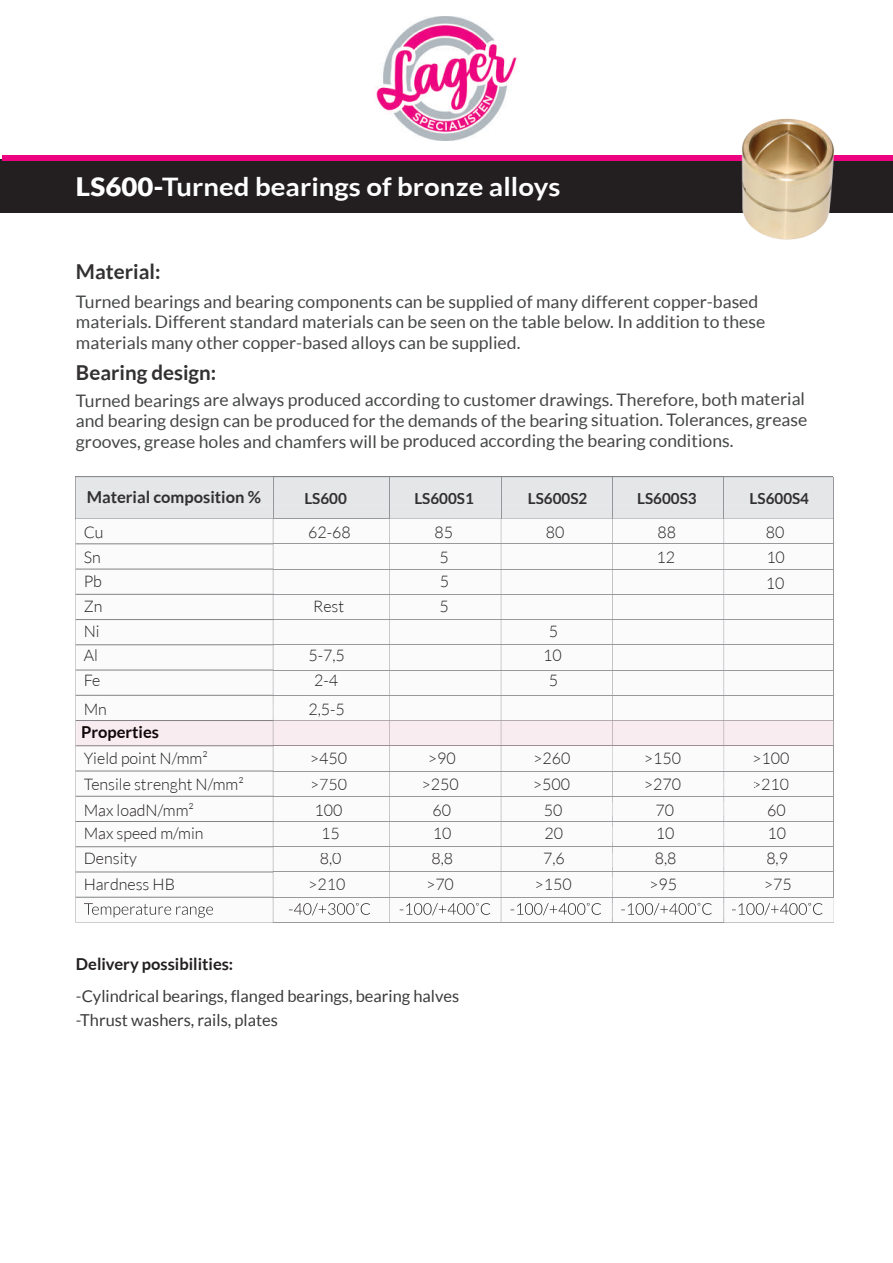
<style>
.page{position:relative;width:893px;height:1263px;background:#fff}
.page>*{position:absolute;margin:0;border:0;box-sizing:border-box;transform-origin:0 0}
.t1{font:700 25.5px "Lato";letter-spacing:.005em;color:#fff;scale:1.08 1}
.t2{font:700 20.55px "Lato";color:#323031}
.t3{font:17.25px/20.7px "Lato";color:#454647}
.t4{font:16.5px/24px "Lato";color:#3d3c3c}
.t5{font:700 16.5px "Lato";color:#231f20}
.t6{font:700 16.5px "Lato";color:#272425}
.t7{font:700 16.5px "Lato";color:#0b0907}
.t8{font:300 16.05px/25.2px "Lato";color:#242021}
.t9{font:300 16.05px/24.6px "Lato";color:#231f20}
.t10{font:700 15.15px "Lato";color:#272425}
.t11{font:700 15.15px "Lato";color:#231f20}
.s1{font-weight:900}
</style>
<div class="page">
<div style="left:1px;top:160px;width:892px;height:53px;background:#231f20"></div>
<div style="left:2px;top:156px;width:891px;height:5px;background:#ed0280"></div>
<svg style="left:76px;top:477px;width:758px;height:446px"></svg>
<img style="left:375px;top:16px;width:142px;height:124px">
<img style="left:686px;top:118px;width:201px;height:122px">
<div style="left:77px;top:720px;width:756px;height:26px;background:#f8ecf0"></div>
<div style="left:75px;top:477px;width:758px;height:41px;background:#e4e6e7"></div>
<h1 class="t1" style="left:76px;top:172px;width:450px"><span class="s1">LS600-</span>Turned bearings of bronze alloys</h1>
<p class="t2" style="left:76px;top:260px;width:86px">Material:</p>
<p class="t3" style="left:76px;top:291px;width:691px">Turned bearings and bearing components can be supplied of many different copper-based materials. Different standard materials can be seen on the table below. In addition to these materials many other copper-based alloys can be supplied.</p>
<p class="t2" style="left:76px;top:361px;width:142px">Bearing design:</p>
<p class="t3" style="left:76px;top:389px;width:733px">Turned bearings are always produced according to customer drawings. Therefore, both material and bearing design can be produced for the demands of the bearing situation. Tolerances, grease grooves, grease holes and chamfers will be produced according the bearing conditions.</p>
<p class="t6" style="left:87px;top:487px;width:176px">Material composition %</p>
<p class="t10" style="left:528px;top:490px;width:61px">LS600S2</p>
<p class="t10" style="left:637px;top:490px;width:61px">LS600S3</p>
<p class="t10" style="left:750px;top:490px;width:61px">LS600S4</p>
<p class="t10" style="left:304px;top:490px;width:44px">LS600</p>
<p class="t10" style="left:414px;top:490px;width:61px">LS600S1</p>
<p class="t11" style="left:312px;top:490px;width:43px">B-6 0</p>
<p class="t11" style="left:421px;top:490px;width:60px">B-600S1</p>
<p class="t11" style="left:523px;top:490px;width:68px">LB-600S2</p>
<p class="t11" style="left:631px;top:490px;width:25px">LB-</p>
<p class="t11" style="left:742px;top:490px;width:25px">LB-</p>
<p class="t9" style="left:84px;top:520px;width:21px">Cu</p>
<p class="t9" style="left:308px;top:520px;width:44px">62-68</p>
<p class="t9" style="left:434px;top:520px;width:20px">85</p>
<p class="t9" style="left:546px;top:520px;width:20px">80</p>
<p class="t9" style="left:657px;top:520px;width:20px">88</p>
<p class="t9" style="left:766px;top:520px;width:20px">80</p>
<p class="t9" style="left:84px;top:545px;width:20px">Sn<br>Pb</p>
<p class="t9" style="left:440px;top:545px;width:11px">5</p>
<p class="t9" style="left:656px;top:545px;width:20px">12</p>
<p class="t9" style="left:766px;top:545px;width:20px">10</p>
<p class="t9" style="left:440px;top:594px;width:11px">5</p>
<p class="t9" style="left:440px;top:569px;width:11px">5</p>
<p class="t9" style="left:766px;top:571px;width:20px">10</p>
<p class="t9" style="left:84px;top:594px;width:20px">Zn</p>
<p class="t9" style="left:313px;top:594px;width:32px">Rest</p>
<p class="t9" style="left:84px;top:619px;width:17px">Ni</p>
<p class="t9" style="left:549px;top:619px;width:11px">5</p>
<p class="t9" style="left:84px;top:643px;width:16px">Al</p>
<p class="t9" style="left:308px;top:643px;width:38px">5-7,5</p>
<p class="t9" style="left:543px;top:643px;width:20px">10</p>
<p class="t9" style="left:84px;top:668px;width:18px">Fe</p>
<p class="t9" style="left:314px;top:668px;width:25px">2-4</p>
<p class="t9" style="left:549px;top:668px;width:11px">5</p>
<p class="t8" style="left:84px;top:696px;width:25px">Mn</p>
<p class="t7" style="left:81px;top:723px;width:79px">Properties</p>
<p class="t8" style="left:308px;top:696px;width:38px">2,5-5</p>
<p class="t9" style="left:84px;top:746px;width:126px">Yield point N/mm²</p>
<p class="t9" style="left:310px;top:746px;width:39px">&gt;450</p>
<p class="t9" style="left:428px;top:746px;width:29px">&gt;90</p>
<p class="t9" style="left:533px;top:746px;width:39px">&gt;260</p>
<p class="t9" style="left:644px;top:746px;width:39px">&gt;150</p>
<p class="t8" style="left:752px;top:745px;width:39px">&gt;100</p>
<p class="t8" style="left:84px;top:772px;width:161px">Tensile strenght N/mm²<br>Max loadN/mm²</p>
<p class="t8" style="left:84px;top:821px;width:121px">Max speed m/min<br>Density<br>Hardness HB</p>
<p class="t8" style="left:310px;top:772px;width:39px">&gt;750</p>
<p class="t9" style="left:422px;top:772px;width:39px">&gt;250</p>
<p class="t9" style="left:533px;top:772px;width:39px">&gt;500</p>
<p class="t8" style="left:315px;top:797px;width:29px">100</p>
<p class="t8" style="left:432px;top:797px;width:20px">60</p>
<p class="t8" style="left:544px;top:797px;width:20px">50</p>
<p class="t8" style="left:321px;top:821px;width:20px">15</p>
<p class="t8" style="left:433px;top:821px;width:20px">10</p>
<p class="t8" style="left:544px;top:821px;width:20px">20</p>
<p class="t8" style="left:320px;top:846px;width:23px">8,0</p>
<p class="t8" style="left:431px;top:846px;width:23px">8,8</p>
<p class="t8" style="left:543px;top:846px;width:23px">7,6</p>
<p class="t8" style="left:308px;top:871px;width:39px">&gt;210</p>
<p class="t8" style="left:426px;top:871px;width:29px">&gt;70</p>
<p class="t8" style="left:534px;top:871px;width:39px">&gt;150</p>
<p class="t5" style="left:76px;top:954px;width:159px">Delivery possibilities:</p>
<p class="t4" style="left:76px;top:984px;width:385px">-Cylindrical bearings, flanged bearings, bearing halves -Thrust washers, rails, plates</p>
<p class="t8" style="left:644px;top:772px;width:39px">&gt;270</p>
<p class="t8" style="left:752px;top:772px;width:39px">&gt;210</p>
<p class="t8" style="left:655px;top:797px;width:20px">70</p>
<p class="t8" style="left:767px;top:797px;width:20px">60</p>
<p class="t8" style="left:656px;top:821px;width:20px">10</p>
<p class="t8" style="left:767px;top:821px;width:20px">10</p>
<p class="t8" style="left:655px;top:846px;width:23px">8,8</p>
<p class="t8" style="left:766px;top:846px;width:23px">8,9</p>
<p class="t8" style="left:649px;top:871px;width:29px">&gt;95</p>
<p class="t8" style="left:764px;top:871px;width:29px">&gt;75</p>
</div>
